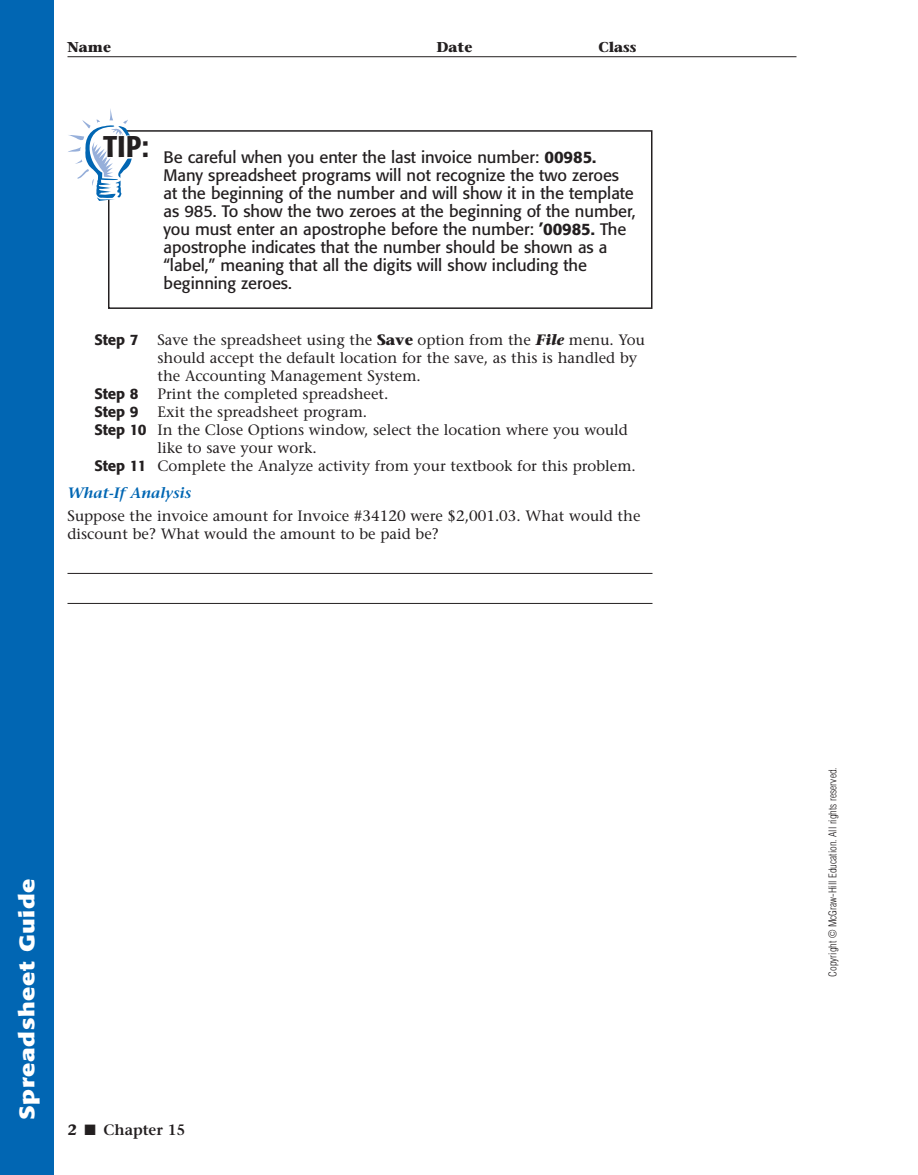
<style>
.page{position:relative;width:918px;height:1175px;background:#fff}
.page>*{position:absolute;margin:0;border:0;box-sizing:border-box;transform-origin:0 0}
.t1{font:700 21px "Formata";letter-spacing:.025em;color:#fff;scale:1.2 1}
.t2{font:16.5px/18px "Formata";letter-spacing:-.005em;color:#231f20}
.t3{font:15px/18px "Stone Serif";color:#231f20}
.t4{font:500 15px "Formata";letter-spacing:-.005em;color:#231f20}
.t5{font:italic 600 15px "Stone Serif";color:#0166b3}
.t6{font:600 15px "Stone Serif";color:#231f20}
.t7{font:700 14.25px "Stone Serif";color:#231f20}
.t8{font:300 condensed 10.5px "Helvetica";color:#231f20}
.s1{font-weight:500}
.s2{font-weight:700}
.s3{font-weight:700;font-style:italic}
.s4{font-family:"Formata";font-weight:500}
</style>
<div class="page">
<hr style="left:68px;top:56px;width:728px;height:1px;background:#231f20">
<div style="left:0;top:0;width:54px;height:1174px;background:#0166b3"></div>
<hr style="left:68px;top:573px;width:584px;height:1px;background:#231f20">
<hr style="left:68px;top:603px;width:584px;height:1px;background:#231f20">
<div style="left:108px;top:130px;width:544px;height:179px;border:2px solid #231f20"></div>
<svg style="left:68px;top:109px;width:80px;height:92px"></svg>
<p class="t7" style="left:68px;top:41px;width:45px">Name</p>
<p class="t7" style="left:436px;top:41px;width:37px">Date</p>
<p class="t7" style="left:598px;top:41px;width:39px">Class</p>
<p class="t2" style="left:164px;top:149px;width:474px">Be careful when you enter the last invoice number: <span class="s1">00985.<br></span>Many spreadsheet programs will not recognize the two zeroes at the beginning of the number and will show it in the template as 985. To show the two zeroes at the beginning of the number, you must enter an apostrophe before the number: <span class="s1">’00985.</span> The apostrophe indicates that the number should be shown as a “label,” meaning that all the digits will show including the beginning zeroes.</p>
<p class="t4" style="left:94px;top:333px;width:46px">Step 7</p>
<p class="t3" style="left:157px;top:332px;width:489px">Save the spreadsheet using the <span class="s2">Save</span> option from the <span class="s3">File</span> menu. You should accept the default location for the save, as this is handled by the Accounting Management System.</p>
<p class="t4" style="left:94px;top:387px;width:46px">Step 8</p>
<p class="t3" style="left:157px;top:386px;width:232px">Print the completed spreadsheet.</p>
<p class="t4" style="left:94px;top:405px;width:46px">Step 9</p>
<p class="t3" style="left:157px;top:404px;width:211px">Exit the spreadsheet program.</p>
<p class="t3" style="left:94px;top:422px;width:535px"><span class="s4">Step 10</span> In the Close Options window, select the location where you would</p>
<p class="t3" style="left:157px;top:440px;width:161px">like to save your work.</p>
<p class="t3" style="left:94px;top:458px;width:543px"><span class="s4">Step 11</span> Complete the Analyze activity from your textbook for this problem.</p>
<p class="t5" style="left:68px;top:487px;width:125px">What-If Analysis</p>
<p class="t3" style="left:68px;top:508px;width:574px">Suppose the invoice amount for Invoice #34120 were $2,001.03. What would the discount be? What would the amount to be paid be?</p>
<h1 class="t1" style="left:18px;top:1119px;width:203px;rotate:-90deg">Spreadsheet Guide</h1>
<p class="t6" style="left:68px;top:1123px;width:119px"><span class="s2">2</span> ■ Chapter 15</p>
<p class="t8" style="left:829px;top:977px;width:211px;rotate:-90deg">Copyright © McGraw-Hill Education. All rights reserved.</p>
</div>
